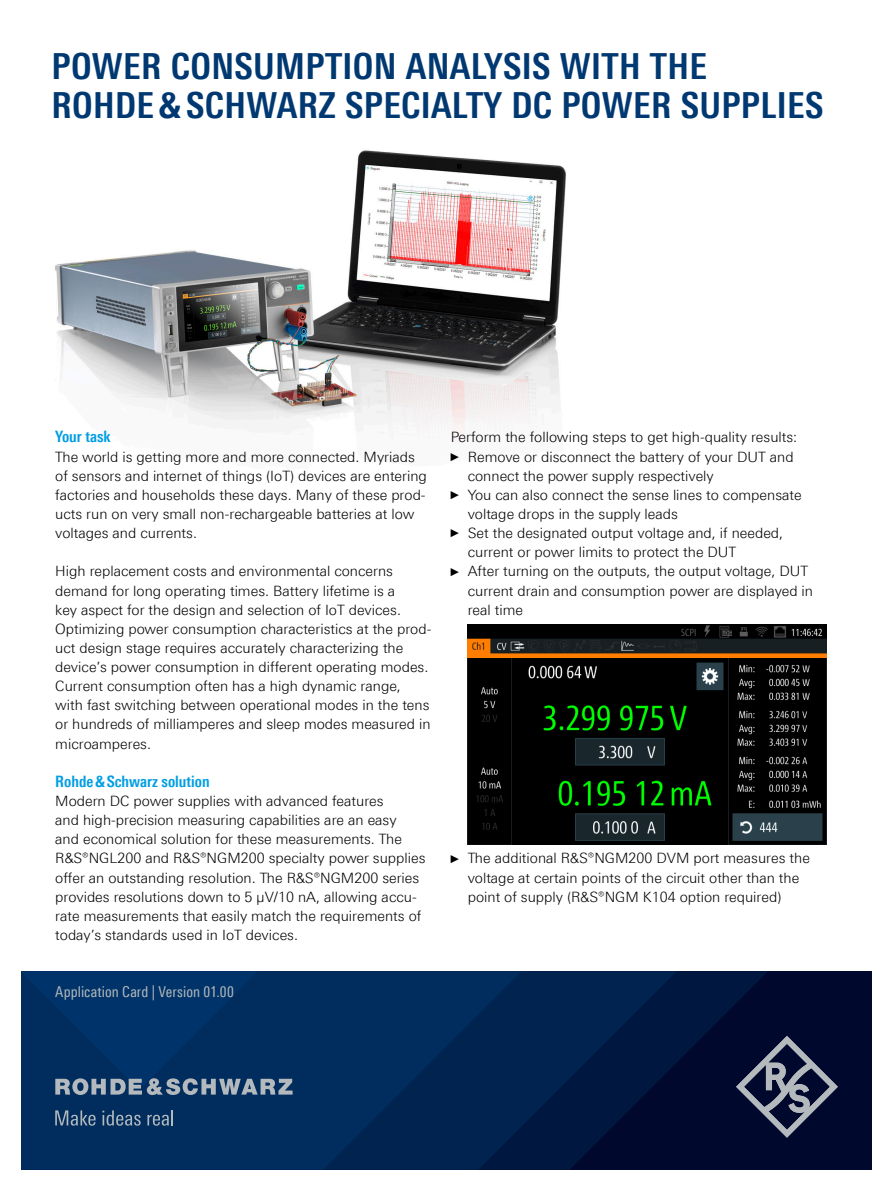
<style>
.page{position:relative;width:893px;height:1191px;background:#fff}
.page>*{position:absolute;margin:0;border:0;box-sizing:border-box;transform-origin:0 0}
.Seiten_Headline_24Pt{font:700 36px/39.6px "Linotype Univers 620 Cn";letter-spacing:.01em;color:#003872}
.Absatzfett_cyan{font:700 15.75px "Linotype Univers 620 Cn";color:#009ee3}
.t1{font:15px "Linotype Univers 420 Cn";letter-spacing:.005em;color:#b3b9bc}
.Haupttext{font:300 14.25px/19.2px "Linotype Univers 330";color:#000}
.Haupttext_ohne_Absta{font:300 14.25px/19.2px "Linotype Univers 330";color:#000}
.s1{font-family:"Arial Narrow";font-weight:400;font-size:11.4px}
</style>
<div class="page">
<img style="left:55px;top:150px;width:511px;height:291px">
<div style="left:21px;top:971px;width:851px;height:198px;background:#00082d"></div>
<svg style="left:677px;top:971px;width:90px;height:91px;fill:#00173f"></svg>
<svg style="left:522px;top:971px;width:155px;height:198px"></svg>
<svg style="left:21px;top:971px;width:501px;height:198px;background:#002959"></svg>
<svg style="left:736px;top:1035px;width:102px;height:102px"></svg>
<svg style="left:21px;top:971px;width:272px;height:124px;background:#0b3768"></svg>
<svg style="left:55px;top:1110px;width:41px;height:15px"></svg>
<svg style="left:102px;top:1110px;width:39px;height:15px"></svg>
<svg style="left:147px;top:1110px;width:26px;height:15px"></svg>
<img style="left:468px;top:624px;width:358px;height:220px">
<p class="Seiten_Headline_24Pt" style="left:51px;top:46px;width:773px">POWER CONSUMPTION ANALYSIS WITH THE<br>ROHDE &amp; SCHWARZ SPECIALTY DC POWER SUPPLIES</p>
<p class="Absatzfett_cyan" style="left:55px;top:427px;width:57px">Your task</p>
<p class="Haupttext_ohne_Absta" style="left:55px;top:447px;width:373px">The world is getting more and more connected. Myriads of sensors and internet of things (IoT) devices are entering factories and households these days. Many of these prod&shy;ucts run on very small non-rechargeable batteries at low voltages and currents.</p>
<p class="Haupttext" style="left:55px;top:561px;width:378px">High replacement costs and environmental concerns demand for long operating times. Battery lifetime is a<br>key aspect for the design and selection of IoT devices.<br>Optimizing power consumption characteristics at the prod&shy;uct design stage requires accurately characterizing the device’s power consumption in different operating modes.<br>Current consumption often has a high dynamic range, with fast switching between operational modes in the tens or hundreds of milliamperes and sleep modes measured in microamperes.</p>
<p class="Absatzfett_cyan" style="left:55px;top:772px;width:156px">Rohde&amp;Schwarz solution</p>
<p class="Haupttext_ohne_Absta" style="left:55px;top:791px;width:372px">Modern DC power supplies with advanced features<br>and high-precision measuring capabilities are an easy<br>and economical solution for these measurements. The R&amp;S®NGL200 and R&amp;S®NGM200 specialty power supplies offer an outstanding resolution. The R&amp;S®NGM200 series provides resolutions down to 5 µV/10 nA, allowing accu&shy;rate measurements that easily match the requirements of today’s standards used in IoT devices.</p>
<p class="t1" style="left:55px;top:983px;width:180px">Application Card | Version 01.00</p>
<p class="Haupttext" style="left:451px;top:427px;width:348px">Perform the following steps to get high-quality results:</p>
<p class="Haupttext" style="left:468px;top:447px;width:327px;text-indent:-17px"><span class="s1">►</span> Remove or disconnect the battery of your DUT and connect the power supply respectively</p>
<p class="Haupttext" style="left:468px;top:485px;width:335px;text-indent:-17px"><span class="s1">►</span> You can also connect the sense lines to compensate voltage drops in the supply leads</p>
<p class="Haupttext" style="left:468px;top:523px;width:317px;text-indent:-17px"><span class="s1">►</span> Set the designated output voltage and, if needed, current or power limits to protect the DUT</p>
<p class="Haupttext" style="left:468px;top:561px;width:347px;text-indent:-17px"><span class="s1">►</span> After turning on the outputs, the output voltage, DUT current drain and consumption power are displayed in real time</p>
<p class="Haupttext" style="left:468px;top:848px;width:344px;text-indent:-17px"><span class="s1">►</span> The additional R&amp;S®NGM200 DVM port measures the voltage at certain points of the circuit other than the point of supply (R&amp;S®NGM K104 option required)</p>
</div>
